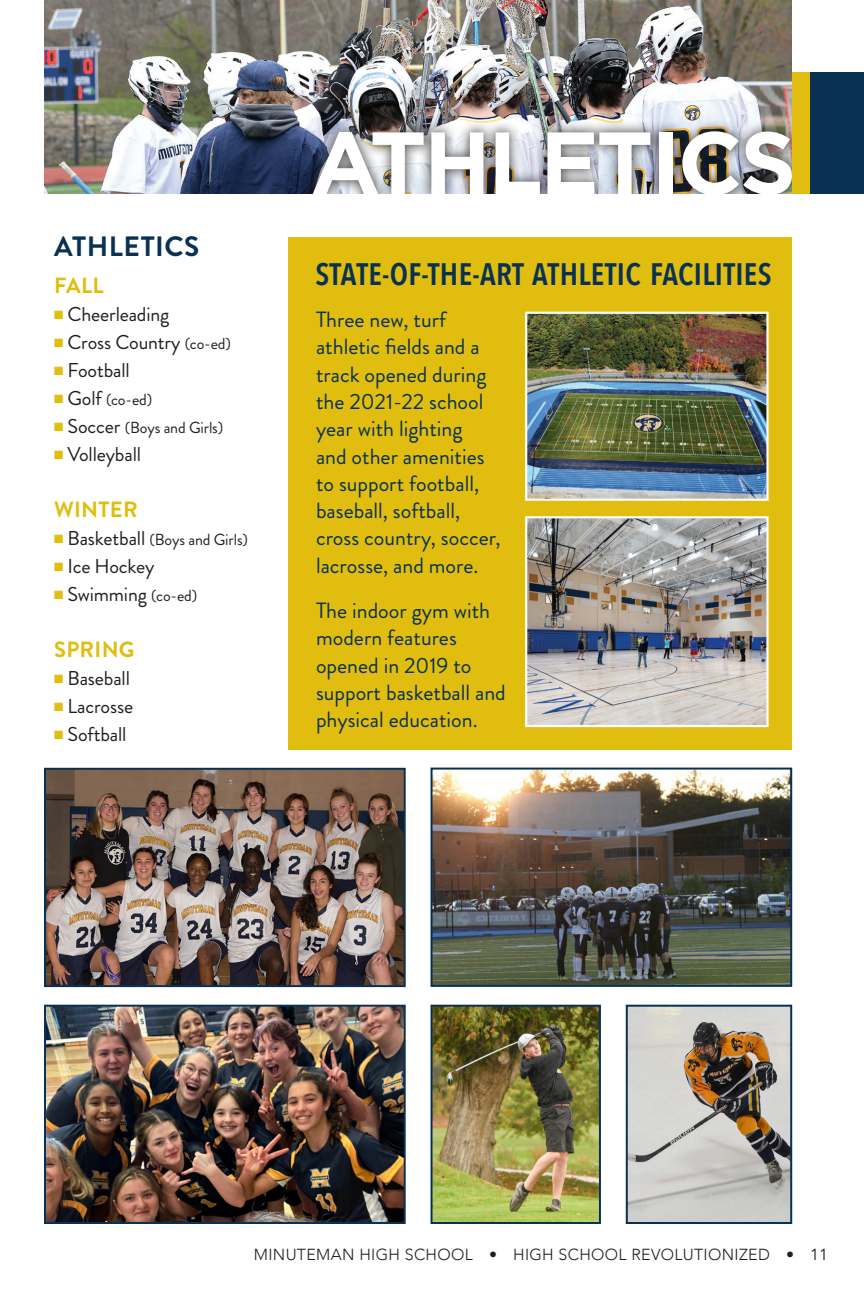
<style>
.page{position:relative;width:864px;height:1296px;background:#fff}
.page>*{position:absolute;margin:0;border:0;box-sizing:border-box;transform-origin:0 0}
.t1{font:700 88px "Gotham";letter-spacing:-.03em;color:#fff}
.t2{font:600 31px "Avenir Next Condensed";letter-spacing:.01em;color:#093153}
.t3{font:700 28px "Brandon Grotesque";letter-spacing:.02em;color:#093153}
.t4{font:22px/27.2px "Brandon Grotesque";color:#093153}
.t5{font:700 22px "Brandon Grotesque";letter-spacing:.01em;color:#e0bd0f}
.t6{font:20px "Brandon Grotesque";letter-spacing:-.01em;color:#231f20}
.t7{font:16px "Brandon Grotesque";letter-spacing:-.01em;color:#231f20}
.t8{font:300 16px "Avenir";letter-spacing:.02em;color:#231f20}
.s1{color:#e0bd0f}
.s2{font-size:16px}
.s3{font-size:20px}
.s4{font-weight:400}
</style>
<div class="page">
<img style="left:44px;top:0;width:748px;height:194px">
<div style="left:301px;top:119px;width:504px;height:89px;background:#231f20;opacity:.75"></div>
<div style="left:792px;top:72px;width:72px;height:131px;background:#e0bd0f"></div>
<div style="left:810px;top:72px;width:54px;height:131px;background:#093153"></div>
<div style="left:30px;top:194px;width:834px;height:32px;background:#fff"></div>
<img style="left:434px;top:771px;width:355px;height:213px">
<div style="left:431px;top:768px;width:361px;height:219px;border:2px solid #093153"></div>
<img style="left:629px;top:1008px;width:160px;height:213px">
<div style="left:626px;top:1005px;width:166px;height:219px;border:2px solid #093153"></div>
<img style="left:434px;top:1008px;width:164px;height:213px">
<div style="left:431px;top:1005px;width:170px;height:219px;border:2px solid #093153"></div>
<img style="left:47px;top:1008px;width:356px;height:213px">
<div style="left:44px;top:1005px;width:362px;height:219px;border:2px solid #093153"></div>
<img style="left:47px;top:771px;width:356px;height:213px">
<div style="left:44px;top:768px;width:362px;height:219px;border:2px solid #093153"></div>
<div style="left:289px;top:237px;width:503px;height:513px;background:#e0bd0f"></div>
<img style="left:528px;top:519px;width:238px;height:205px">
<div style="left:525px;top:516px;width:244px;height:211px;border:2px solid #fff"></div>
<img style="left:528px;top:315px;width:238px;height:183px">
<div style="left:525px;top:312px;width:244px;height:189px;border:2px solid #fff"></div>
<p class="t3" style="left:54px;top:227px;width:147px">ATHLETICS</p>
<p class="t5" style="left:54px;top:270px;width:51px">FALL</p>
<p class="t6" style="left:54px;top:301px;width:117px"><span class="s1">■</span> Cheerleading</p>
<p class="t6" style="left:54px;top:329px;width:179px"><span class="s1">■</span> Cross Country <span class="s2">(co-ed)</span></p>
<p class="t6" style="left:54px;top:357px;width:77px"><span class="s1">■</span> Football</p>
<p class="t7" style="left:54px;top:389px;width:100px"><span class="s1">■</span> <span class="s3">Golf</span> (co-ed)</p>
<p class="t7" style="left:54px;top:417px;width:171px"><span class="s1">■</span> <span class="s3">Soccer</span> (Boys and Girls)</p>
<p class="t6" style="left:54px;top:441px;width:89px"><span class="s1">■</span> Volleyball</p>
<p class="t5" style="left:54px;top:494px;width:85px">WINTER</p>
<p class="t7" style="left:54px;top:529px;width:195px"><span class="s1">■</span> <span class="s3">Basketball</span> (Boys and Girls)</p>
<p class="t6" style="left:54px;top:553px;width:102px"><span class="s1">■</span> Ice Hockey</p>
<p class="t6" style="left:54px;top:581px;width:145px"><span class="s1">■</span> Swimming <span class="s2">(co-ed)</span></p>
<p class="t5" style="left:54px;top:634px;width:82px">SPRING</p>
<p class="t6" style="left:54px;top:665px;width:77px"><span class="s1">■</span> Baseball</p>
<p class="t6" style="left:54px;top:693px;width:81px"><span class="s1">■</span> Lacrosse</p>
<p class="t6" style="left:54px;top:721px;width:74px"><span class="s1">■</span> Softball</p>
<h1 class="t1" style="left:311px;top:105px;width:487px">ATHLETICS</h1>
<p class="t2" style="left:315px;top:248px;width:458px">STATE-OF-THE-ART ATHLETIC FACILITIES</p>
<p class="t4" style="left:316px;top:306px;width:186px">Three new, turf athletic fields and a track opened during the 2021-22 school year with lighting<br>and other amenities to support football, baseball, softball, cross country, soccer, lacrosse, and more.</p>
<p class="t4" style="left:316px;top:597px;width:191px">The indoor gym with modern features opened in 2019 to support basketball and physical education.</p>
<p class="t8" style="left:254px;top:1245px;width:576px">MINUTEMAN HIGH SCHOOL <span class="s4">•</span> HIGH SCHOOL REVOLUTIONIZED <span class="s4">• 11</span></p>
</div>
